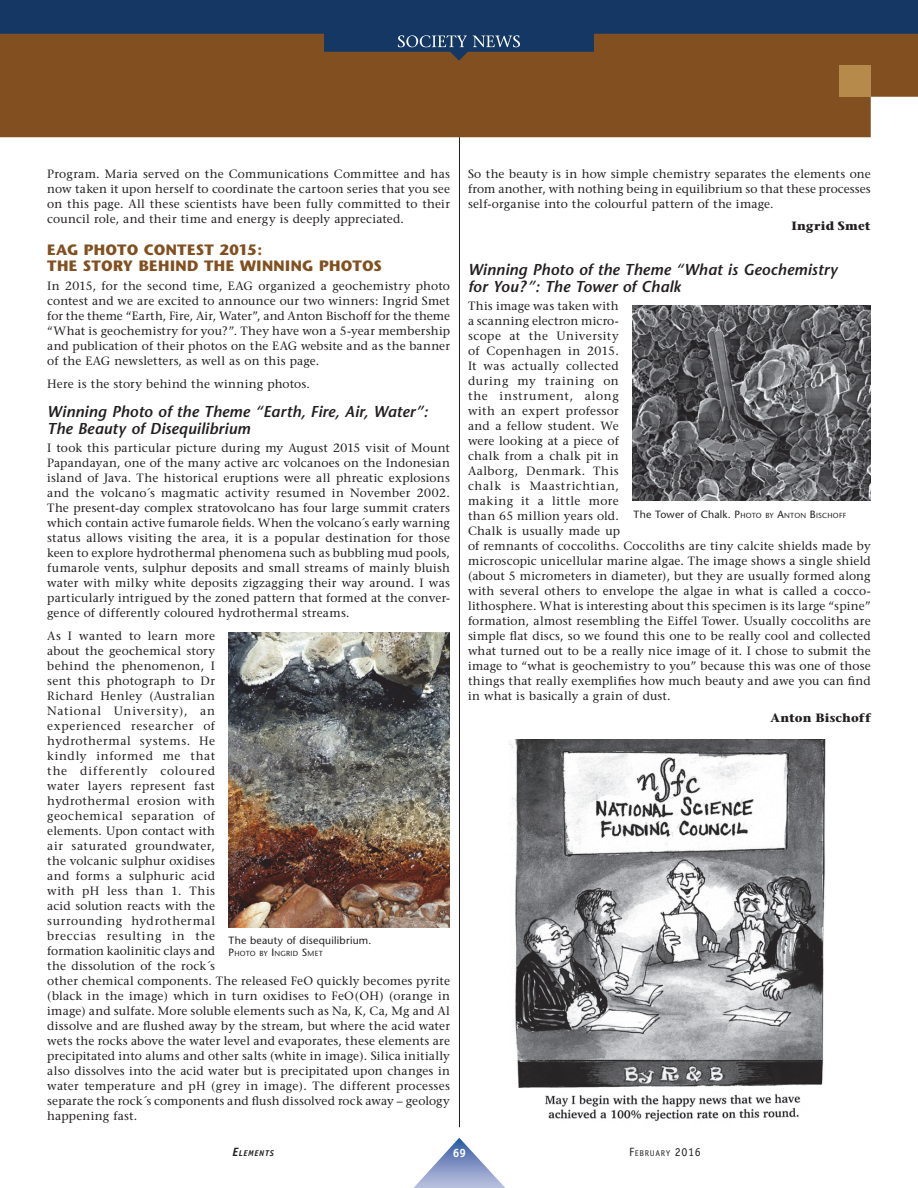
<style>
.page{position:relative;width:918px;height:1188px;background:#fff}
.page>*{position:absolute;margin:0;border:0;box-sizing:border-box;transform-origin:0 0}
.t1{font:italic 600 15.75px/17.2px "Stone Sans";letter-spacing:.005em;color:#231f20}
.t2{font:700 15px/15.8px "Stone Sans";letter-spacing:.02em;color:#825020}
.t3{font:12px/15px "Stone Serif";letter-spacing:.02em;color:#231f20;text-align:justify}
.t4{font:700 12px "Stone Serif";letter-spacing:.01em;color:#231f20}
.t5{font:700 12px "Officina Sans";color:#fff}
.t6{font:10.5px "Stone Sans";letter-spacing:.02em;color:#231f20}
.t7{font:8.4px "Officina Sans";letter-spacing:.08em;color:#231f20}
.t8{font:italic 700 8.4px "Officina Sans";letter-spacing:.08em;color:#231f20}
.t9{font:7.35px "Stone Sans";letter-spacing:.04em;color:#231f20}
.s1{font-size:10.5px}
.s2{font-size:7.35px}
.s3{font-size:12px}
</style>
<div class="page">
<img style="left:508px;top:740px;width:317px;height:382px">
<div style="left:0;top:61px;width:918px;height:76px;background:#825020"></div>
<div style="left:839px;top:65px;width:32px;height:32px;background:#b58a4b"></div>
<hr style="left:459px;top:137px;width:1px;height:990px;background:#231f20">
<img style="left:229px;top:632px;width:221px;height:295px">
<img style="left:632px;top:305px;width:239px;height:196px">
<svg style="left:0;top:0;width:918px;height:61px;background:#3c404a"></svg>
<svg style="left:398px;top:35px;width:122px;height:12px"></svg>
<svg style="left:413px;top:1138px;width:92px;height:50px"></svg>
<p class="t3" style="left:47px;top:167px;width:404px">Program. Maria served on the Communications Committee and has now taken it upon herself to coordinate the cartoon series that you see on this page. All these scientists have been fully committed to their council role, and their time and energy is deeply appreciated.</p>
<p class="t2" style="left:47px;top:243px;width:336px">EAG PHOTO CONTEST 2015:<br>THE STORY BEHIND THE WINNING PHOTOS</p>
<p class="t3" style="left:47px;top:280px;width:404px">In 2015, for the second time, EAG organized a geochemistry photo contest and we are excited to announce our two winners: Ingrid Smet for the theme “Earth, Fire, Air, Water”, and Anton Bischoff for the theme “What is geochemistry for you?”. They have won a 5-year membership and publication of their photos on the EAG website and as the banner of the EAG newsletters, as well as on this page.</p>
<p class="t3" style="left:47px;top:377px;width:264px">Here is the story behind the winning photos.</p>
<h1 class="t1" style="left:47px;top:404px;width:382px">Winning Photo of the Theme “Earth, Fire, Air, Water”:<br>The Beauty of Disequilibrium</h1>
<p class="t3" style="left:47px;top:442px;width:404px">I took this particular picture during my August 2015 visit of Mount Papandayan, one of the many active arc volcanoes on the Indonesian island of Java. The historical eruptions were all phreatic explosions and the volcano´s magmatic activity resumed in November 2002.<br>The present-day complex stratovolcano has four large summit craters which contain active fumarole fields. When the volcano´s early warning status allows visiting the area, it is a popular destination for those keen to explore hydrothermal phenomena such as bubbling mud pools, fumarole vents, sulphur deposits and small streams of mainly bluish water with milky white deposits zigzagging their way around. I was particularly intrigued by the zoned pattern that formed at the conver&shy;gence of differently coloured hydrothermal streams.</p>
<p class="t3" style="left:47px;top:629px;width:404px;text-align:left">As I wanted to learn more<br>about the geochemical story<br>behind the phenomenon, I<br>sent this photograph to Dr<br>Richard Henley (Australian<br>National University), an<br>experienced researcher of<br>hydrothermal systems. He<br>kindly informed me that<br>the differently coloured<br>water layers represent fast<br>hydrothermal erosion with<br>geochemical separation of<br>elements. Upon contact with<br>air saturated groundwater,<br>the volcanic sulphur oxidises<br>and forms a sulphuric acid<br>with pH less than 1. This<br>acid solution reacts with the<br>surrounding hydrothermal<br>breccias resulting in the<br>formation kaolinitic clays and<br>the dissolution of the rock´s<br>other chemical components. The released FeO quickly becomes pyrite (black in the image) which in turn oxidises to FeO(OH) (orange in image) and sulfate. More soluble elements such as Na, K, Ca, Mg and Al dissolve and are flushed away by the stream, but where the acid water wets the rocks above the water level and evaporates, these elements are precipitated into alums and other salts (white in image). Silica initially also dissolves into the acid water but is precipitated upon changes in water temperature and pH (grey in image). The different processes separate the rock´s components and flush dissolved rock away – geology happening fast.</p>
<p class="t6" style="left:229px;top:936px;width:144px">The beauty of disequilibrium.</p>
<p class="t9" style="left:229px;top:951px;width:96px"><span class="s1">P</span>HOTO BY <span class="s1">I</span>NGRID <span class="s1">S</span>MET</p>
<p class="t3" style="left:468px;top:167px;width:404px">So the beauty is in how simple chemistry separates the elements one from another, with nothing being in equilibrium so that these processes self-organise into the colourful pattern of the image.</p>
<p class="t4" style="left:791px;top:221px;width:81px">Ingrid Smet</p>
<h1 class="t1" style="left:468px;top:262px;width:371px">Winning Photo of the Theme “What is Geochemistry for You?”: The Tower of Chalk</h1>
<p class="t3" style="left:468px;top:299px;width:404px;text-align:left">This image was taken with<br>a scanning electron micro-<br>scope at the University<br>of Copenhagen in 2015.<br>It was actually collected<br>during my training on<br>the instrument, along<br>with an expert professor<br>and a fellow student. We<br>were looking at a piece of<br>chalk from a chalk pit in<br>Aalborg, Denmark. This<br>chalk is Maastrichtian,<br>making it a little more<br>than 65 million years old.<br>Chalk is usually made up<br>of remnants of coccoliths. Coccoliths are tiny calcite shields made by microscopic unicellular marine algae. The image shows a single shield (about 5 micrometers in diameter), but they are usually formed along with several others to envelope the algae in what is called a cocco&shy;lithosphere. What is interesting about this specimen is its large “spine” formation, almost resembling the Eiffel Tower. Usually coccoliths are simple flat discs, so we found this one to be really cool and collected what turned out to be a really nice image of it. I chose to submit the image to “what is geochemistry to you” because this was one of those things that really exemplifies how much beauty and awe you can find in what is basically a grain of dust.</p>
<p class="t4" style="left:770px;top:713px;width:102px">Anton Bischoff</p>
<p class="t6" style="left:634px;top:510px;width:214px">The Tower of Chalk. P<span class="s2">HOTO BY</span> A<span class="s2">NTON</span> B<span class="s2">ISCHOFF</span></p>
<p class="t8" style="left:232px;top:1150px;width:43px"><span class="s3">E</span>LEMENTS</p>
<p class="t5" style="left:453px;top:1149px;width:15px">69</p>
<p class="t7" style="left:629px;top:1150px;width:73px"><span class="s3">F</span>EBRUARY <span class="s3">2016</span></p>
</div>
